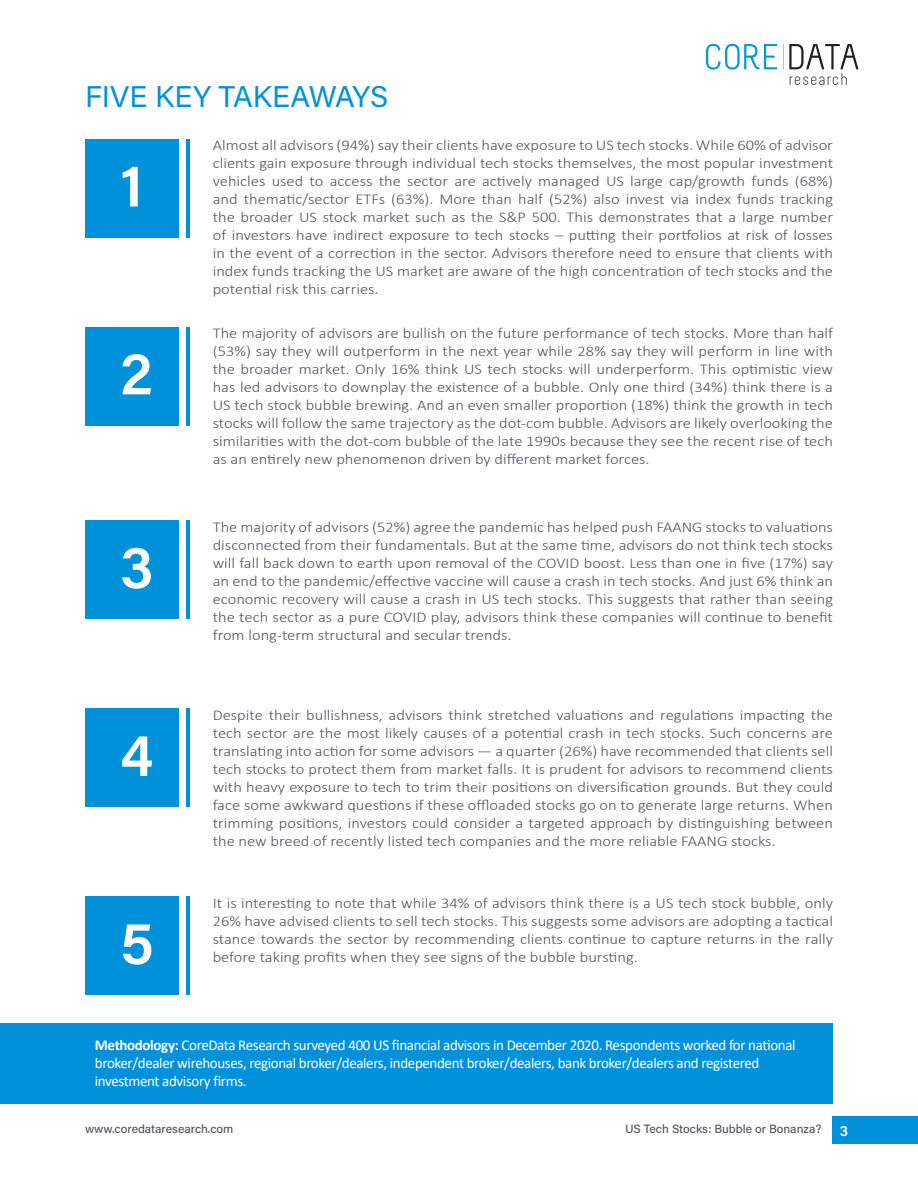
<style>
.page{position:relative;width:918px;height:1188px;background:#fff}
.page>*{position:absolute;margin:0;border:0;box-sizing:border-box;transform-origin:0 0}
.t1{font:600 60px "Acumin Pro";color:#fff}
.t2{font:30px "Acumin Pro";color:#0091da}
.t3{font:300 15px/18px "Calibri";color:#53565a;text-align:justify;scale:1.1 1}
.t4{font:15px/18px "Calibri";letter-spacing:-.025em;color:#fff}
.t5{font:500 12px "Acumin Pro";color:#53565a}
.s1{font-weight:700}
.s2{font-weight:600;font-size:15px;color:#fff}
</style>
<div class="page">
<div style="left:833px;top:1117px;width:85px;height:27px;background:#0091da"></div>
<svg style="left:706px;top:44px;width:71px;height:26px"></svg>
<svg style="left:783px;top:44px;width:75px;height:41px"></svg>
<div style="left:85px;top:139px;width:94px;height:98px;background:#0091da"></div>
<hr style="left:186px;top:139px;width:4px;height:98px;background:#0091da">
<div style="left:85px;top:327px;width:94px;height:98px;background:#0091da"></div>
<hr style="left:186px;top:327px;width:4px;height:98px;background:#0091da">
<div style="left:85px;top:521px;width:94px;height:98px;background:#0091da"></div>
<hr style="left:186px;top:521px;width:4px;height:98px;background:#0091da">
<div style="left:85px;top:708px;width:94px;height:99px;background:#0091da"></div>
<hr style="left:186px;top:708px;width:4px;height:99px;background:#0091da">
<div style="left:85px;top:896px;width:94px;height:99px;background:#0091da"></div>
<hr style="left:186px;top:896px;width:4px;height:99px;background:#0091da">
<div style="left:0;top:1023px;width:833px;height:81px;background:#0091da"></div>
<h2 class="t2" style="left:85px;top:76px;width:305px">FIVE KEY TAKEAWAYS</h2>
<p class="t3" style="left:213px;top:136px;width:565px">Almost all advisors (94%) say their clients have exposure to US tech stocks. While 60% of advisor clients gain exposure through individual tech stocks themselves, the most popular investment vehicles used to access the sector are actively managed US large cap/growth funds (68%) and thematic/sector ETFs (63%). More than half (52%) also invest via index funds tracking the broader US stock market such as the S&amp;P 500. This demonstrates that a large number of investors have indirect exposure to tech stocks – putting their portfolios at risk of losses in the event of a correction in the sector. Advisors therefore need to ensure that clients with index funds tracking the US market are aware of the high concentration of tech stocks and the potential risk this carries.</p>
<p class="t3" style="left:213px;top:324px;width:565px">The majority of advisors are bullish on the future performance of tech stocks. More than half (53%) say they will outperform in the next year while 28% say they will perform in line with the broader market. Only 16% think US tech stocks will underperform. This optimistic view has led advisors to downplay the existence of a bubble. Only one third (34%) think there is a US tech stock bubble brewing. And an even smaller proportion (18%) think the growth in tech stocks will follow the same trajectory as the dot-com bubble. Advisors are likely overlooking the similarities with the dot-com bubble of the late 1990s because they see the recent rise of tech as an entirely new phenomenon driven by different market forces.</p>
<h1 class="t1" style="left:120px;top:144px;width:25px">1</h1>
<h1 class="t1" style="left:120px;top:331px;width:34px">2</h1>
<h1 class="t1" style="left:120px;top:525px;width:35px">3</h1>
<h1 class="t1" style="left:120px;top:713px;width:35px">4</h1>
<h1 class="t1" style="left:120px;top:901px;width:35px">5</h1>
<p class="t3" style="left:213px;top:518px;width:565px">The majority of advisors (52%) agree the pandemic has helped push FAANG stocks to valuations disconnected from their fundamentals. But at the same time, advisors do not think tech stocks will fall back down to earth upon removal of the COVID boost. Less than one in five (17%) say an end to the pandemic/effective vaccine will cause a crash in tech stocks. And just 6% think an economic recovery will cause a crash in US tech stocks. This suggests that rather than seeing the tech sector as a pure COVID play, advisors think these companies will continue to benefit from long-term structural and secular trends.</p>
<p class="t3" style="left:213px;top:706px;width:565px">Despite their bullishness, advisors think stretched valuations and regulations impacting the tech sector are the most likely causes of a potential crash in tech stocks. Such concerns are translating into action for some advisors — a quarter (26%) have recommended that clients sell tech stocks to protect them from market falls. It is prudent for advisors to recommend clients with heavy exposure to tech to trim their positions on diversification grounds. But they could face some awkward questions if these offloaded stocks go on to generate large returns. When trimming positions, investors could consider a targeted approach by distinguishing between the new breed of recently listed tech companies and the more reliable FAANG stocks.</p>
<p class="t3" style="left:213px;top:894px;width:565px">It is interesting to note that while 34% of advisors think there is a US tech stock bubble, only 26% have advised clients to sell tech stocks. This suggests some advisors are adopting a tactical stance towards the sector by recommending clients continue to capture returns in the rally before taking profits when they see signs of the bubble bursting.</p>
<p class="t4" style="left:95px;top:1035px;width:702px"><span class="s1">Methodology:</span> CoreData Research surveyed 400 US financial advisors in December 2020. Respondents worked for national broker/dealer wirehouses, regional broker/dealers, independent broker/dealers, bank broker/dealers and registered investment advisory firms.</p>
<p class="t5" style="left:85px;top:1121px;width:150px">www.coredataresearch.com</p>
<p class="t5" style="left:625px;top:1121px;width:225px">US Tech Stocks: Bubble or Bonanza? <span class="s2">3</span></p>
</div>
